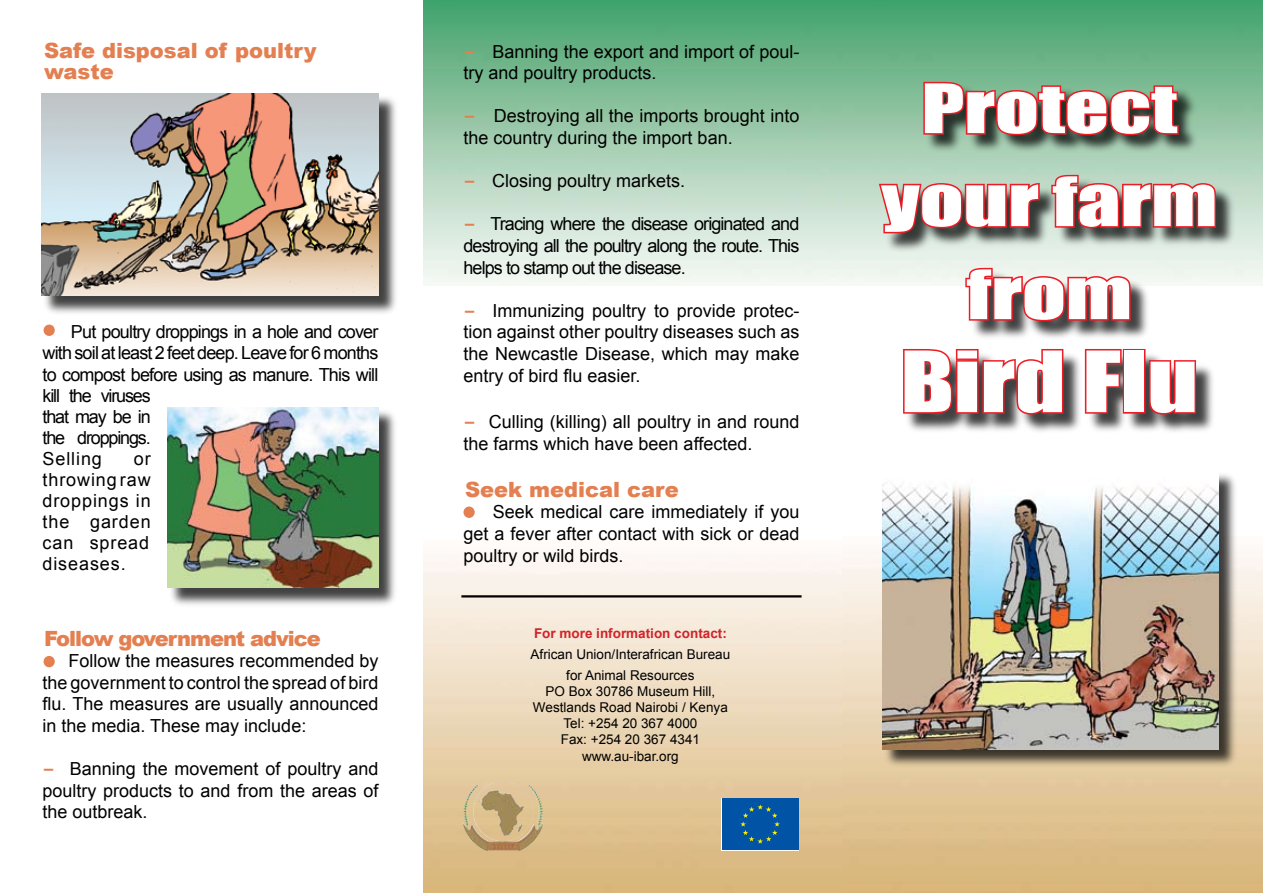
<style>
.page{position:relative;width:1263px;height:893px;background:#fff}
.page>*{position:absolute;margin:0;border:0;box-sizing:border-box;transform-origin:0 0}
.t1{font:78px "Impact";color:#fff;scale:1.24 1}
.t2{font:63px/93px "Impact";color:#fff;text-align:center;scale:1.36 1}
.t3{font:900 21px/21px "Arial";color:#e37f50}
.t4{font:900 21px "Arial";letter-spacing:-.05em;color:#e37f50}
.t5{font:18px/21.6px "Arial";color:#000;text-align:justify}
.t6{font:18px/21.1px "Arial";letter-spacing:-.045em;color:#000}
.t7{font:13.5px/16.2px "Arial";color:#000;text-align:center}
.t8{font:700 13.5px "Arial";color:#d2232a}
.s1{font-weight:900;font-size:21px;color:#e37f50}
</style>
<div class="page">
<img style="left:423px;top:0;width:840px;height:286px">
<img style="left:424px;top:552px;width:419px;height:341px">
<img style="left:843px;top:552px;width:420px;height:341px">
<div style="left:43px;top:95px;width:356px;height:220px;background:#000;opacity:.75"></div>
<img style="left:41px;top:93px;width:338px;height:203px">
<div style="left:880px;top:82px;width:356px;height:353px;background:#000;opacity:.75"></div>
<svg style="left:922px;top:80px;width:258px;height:57px;background:#7b5e50"></svg>
<svg style="left:877px;top:181px;width:164px;height:54px;background:#90635e"></svg>
<svg style="left:1050px;top:173px;width:167px;height:57px;background:#9b6d67"></svg>
<svg style="left:964px;top:266px;width:168px;height:57px;background:#b27d7d"></svg>
<svg style="left:901px;top:347px;width:164px;height:70px;background:#a67173"></svg>
<svg style="left:1083px;top:347px;width:40px;height:68px"></svg>
<div style="left:1123px;top:349px;width:22px;height:65px;border:3px solid #ed1c24"></div>
<svg style="left:1147px;top:359px;width:50px;height:58px;background:#985c5f"></svg>
<div style="left:884px;top:470px;width:354px;height:299px;background:#000;opacity:.75"></div>
<img style="left:882px;top:470px;width:337px;height:279px">
<div style="left:169px;top:409px;width:230px;height:199px;background:#000;opacity:.75"></div>
<img style="left:167px;top:407px;width:211px;height:181px">
<svg style="left:463px;top:507px;width:12px;height:11px"></svg>
<hr style="left:461px;top:595px;width:340px;height:2px;background:#000">
<div style="left:722px;top:798px;width:76px;height:52px;background:#0053a5"></div>
<svg style="left:740px;top:804px;width:40px;height:40px"></svg>
<img style="left:478px;top:800px;width:67px;height:53px">
<svg style="left:44px;top:325px;width:11px;height:11px"></svg>
<svg style="left:44px;top:656px;width:11px;height:11px"></svg>
<p class="t3" style="left:44px;top:40px;width:274px">Safe disposal of poultry waste</p>
<p class="t6" style="left:43px;top:321px;width:337px;text-indent:28px">Put poultry droppings in a hole and cover with soil at least 2 feet deep. Leave for 6 months to compost before using as manure. This will kill the viruses<br>that may be in<br>the droppings.<br>Selling</p>
<p class="t5" style="left:43px;top:448px;width:110px;line-height:21px;text-indent:91px">or throwing raw droppings in the garden can spread diseases.</p>
<p class="t4" style="left:44px;top:626px;width:278px">Follow government advice</p>
<p class="t5" style="left:43px;top:650px;width:337px;text-indent:26px">Follow the measures recommended by the government to control the spread of bird flu. The measures are usually announced in the media. These may include:</p>
<p class="t5" style="left:43px;top:758px;width:337px"><span class="s1">–</span> Banning the movement of poultry and poultry products to and from the areas of the outbreak.</p>
<p class="t5" style="left:463px;top:40px;width:337px"><span class="s1">–</span> Banning the export and import of poul&shy;try and poultry products.</p>
<p class="t5" style="left:463px;top:105px;width:337px"><span class="s1">–</span> Destroying all the imports brought into the country during the import ban.</p>
<p class="t5" style="left:465px;top:170px;width:222px"><span class="s1">–</span> Closing poultry markets.</p>
<p class="t5" style="left:463px;top:213px;width:337px"><span class="s1">–</span> Tracing where the disease originated and destroying all the poultry along the route. This helps to stamp out the disease.</p>
<p class="t5" style="left:463px;top:300px;width:337px"><span class="s1">–</span> Immunizing poultry to provide protec&shy;tion against other poultry diseases such as the Newcastle Disease, which may make entry of bird flu easier.</p>
<p class="t5" style="left:463px;top:411px;width:337px"><span class="s1">–</span> Culling (killing) all poultry in and round the farms which have been affected.</p>
<p class="t3" style="left:465px;top:479px;width:215px">Seek medical care</p>
<p class="t5" style="left:463px;top:501px;width:337px;text-indent:29px">Seek medical care immediately if you get a fever after contact with sick or dead poultry or wild birds.</p>
<p class="t8" style="left:534px;top:625px;width:194px">For more information contact:</p>
<p class="t7" style="left:531px;top:643px;width:201px;line-height:21px">African Union/Interafrican Bureau for Animal Resources</p>
<p class="t7" style="left:533px;top:683px;width:196px">PO Box 30786 Museum Hill,<br>Westlands Road Nairobi / Kenya<br>Tel: +254 20 367 4000<br>Fax: +254 20 367 4341 www.au-ibar.org</p>
<h2 class="t2" style="left:881px;top:61px;width:249px">Protect your farm from</h2>
<h1 class="t1" style="left:901px;top:333px;width:241px">Bird Flu</h1>
</div>
